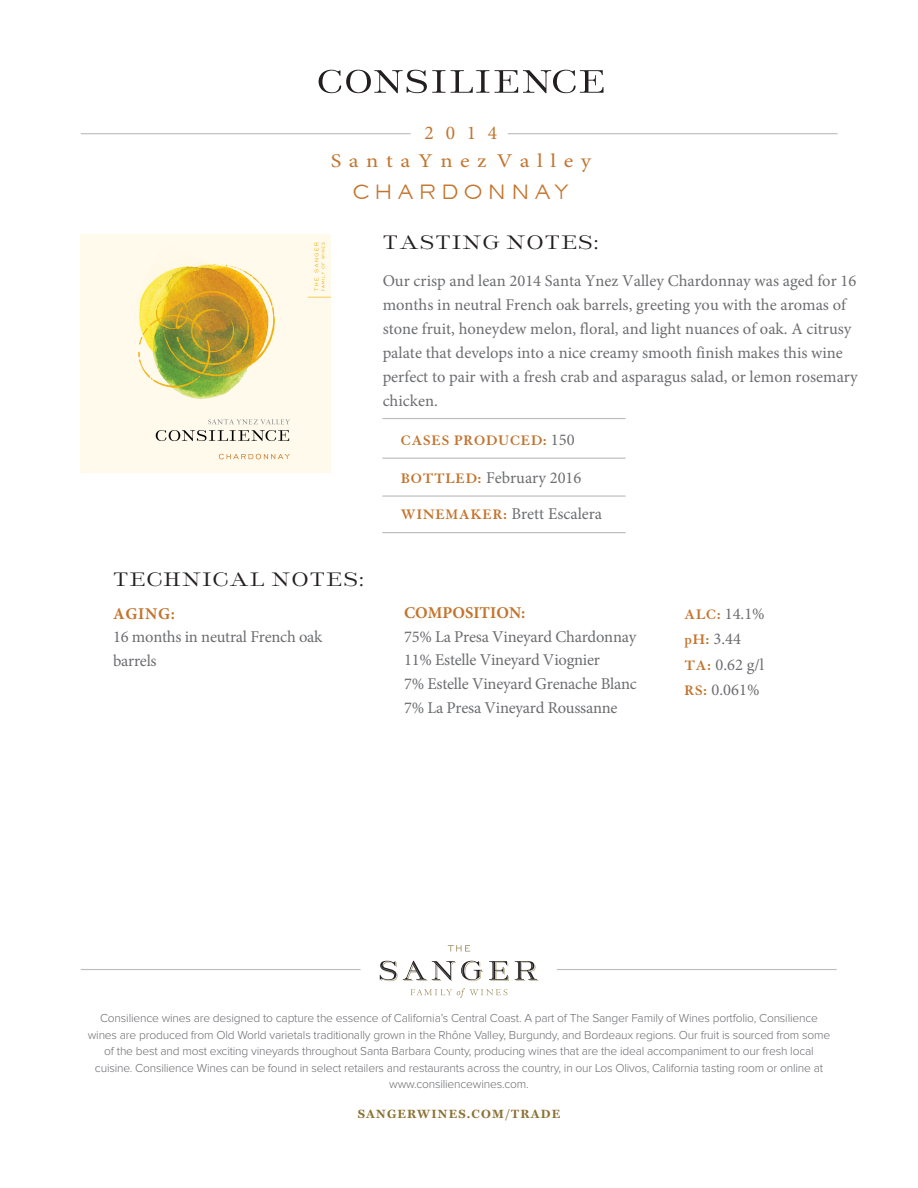
<style>
.page{position:relative;width:918px;height:1188px;background:#fff}
.page>*{position:absolute;margin:0;border:0;box-sizing:border-box;transform-origin:0 0}
.t1{font:23.1px "Eyeglass";letter-spacing:.2em;color:#c3752f}
.t2{font:19.5px/27.8px "Minion Pro";letter-spacing:.335em;color:#c3752f;text-align:center}
.t3{font:18px "Sackers Light Roman";letter-spacing:.075em;color:#231f20}
.t4{font:16.5px/24px "Minion Pro";color:#6c6d70}
.t5{font:700 16.5px "Minion Pro";color:#c3752f}
.t6{font:700 15px "Granjon";letter-spacing:.05em;color:#c3752f}
.t7{font:300 12px/16.5px "Proxima Nova";letter-spacing:-.015em;color:#6c6d70;text-align:center}
.t8{font:700 12px "Miller Text";letter-spacing:.1em;color:#8b7234}
.s1{font-family:"Minion Pro";font-weight:400;font-size:16.5px;color:#6c6d70}
.s2{font-family:"Granjon";font-weight:700;font-size:15px;color:#c3752f}
</style>
<div class="page">
<svg style="left:411px;top:988px;width:96px;height:10px"></svg>
<svg style="left:448px;top:945px;width:22px;height:7px"></svg>
<svg style="left:380px;top:961px;width:103px;height:20px"></svg>
<svg style="left:489px;top:961px;width:20px;height:20px"></svg>
<svg style="left:515px;top:961px;width:23px;height:20px"></svg>
<hr style="left:81px;top:969px;width:280px;height:1px;background:#bcbdc0">
<hr style="left:557px;top:969px;width:280px;height:1px;background:#bcbdc0">
<hr style="left:81px;top:133px;width:330px;height:1px;background:#bcbdc0">
<hr style="left:508px;top:133px;width:330px;height:1px;background:#bcbdc0">
<hr style="left:382px;top:458px;width:244px;height:1px;background:#bcbdc0">
<hr style="left:382px;top:495px;width:244px;height:2px;background:#bcbdc0">
<hr style="left:382px;top:418px;width:244px;height:1px;background:#bcbdc0">
<hr style="left:382px;top:532px;width:244px;height:1px;background:#bcbdc0">
<svg style="left:319px;top:70px;width:285px;height:23px"></svg>
<img style="left:81px;top:234px;width:249px;height:238px">
<p class="t2" style="left:331px;top:119px;width:262px">2014<br>SantaYnez Valley</p>
<h1 class="t1" style="left:353px;top:178px;width:218px">CHARDONNAY</h1>
<p class="t3" style="left:383px;top:231px;width:217px">TASTING NOTES:</p>
<p class="t4" style="left:383px;top:269px;width:476px">Our crisp and lean 2014 Santa Ynez Valley Chardonnay was aged for 16 months in neutral French oak barrels, greeting you with the aromas of stone fruit, honeydew melon, floral, and light nuances of oak. A citrusy palate that develops into a nice creamy smooth finish makes this wine perfect to pair with a fresh crab and asparagus salad, or lemon rosemary chicken.</p>
<p class="t6" style="left:401px;top:432px;width:175px">CASES PRODUCED: <span class="s1">150</span></p>
<p class="t4" style="left:401px;top:465px;width:182px"><span class="s2">BOTTLED:</span> February 2016</p>
<p class="t4" style="left:401px;top:502px;width:203px"><span class="s2">WINEMAKER:</span> Brett Escalera</p>
<p class="t3" style="left:113px;top:568px;width:252px">TECHNICAL NOTES:</p>
<p class="t5" style="left:113px;top:602px;width:64px">AGING:</p>
<p class="t4" style="left:113px;top:625px;width:211px">16 months in neutral French oak barrels</p>
<p class="t5" style="left:404px;top:601px;width:123px">COMPOSITION:</p>
<p class="t4" style="left:404px;top:624px;width:234px">75% La Presa Vineyard Chardonnay<br>11% Estelle Vineyard Viognier<br>7% Estelle Vineyard Grenache Blanc<br>7% La Presa Vineyard Roussanne</p>
<p class="t4" style="left:684px;top:601px;width:82px;line-height:25.5px"><span class="s2">ALC:</span> 14.1% <span class="s2">pH:</span> 3.44<br><span class="s2">TA:</span> 0.62 g/l<br><span class="s2">RS:</span> 0.061%</p>
<p class="t7" style="left:88px;top:1010px;width:744px">Consilience wines are designed to capture the essence of California’s Central Coast. A part of The Sanger Family of Wines portfolio, Consilience wines are produced from Old World varietals traditionally grown in the Rhône Valley, Burgundy, and Bordeaux regions. Our fruit is sourced from some of the best and most exciting vineyards throughout Santa Barbara County, producing wines that are the ideal accompaniment to our fresh local cuisine. Consilience Wines can be found in select retailers and restaurants across the country, in our Los Olivos, California tasting room or online at www.consiliencewines.com.</p>
<p class="t8" style="left:358px;top:1107px;width:204px">SANGERWINES.COM/TRADE</p>
</div>
